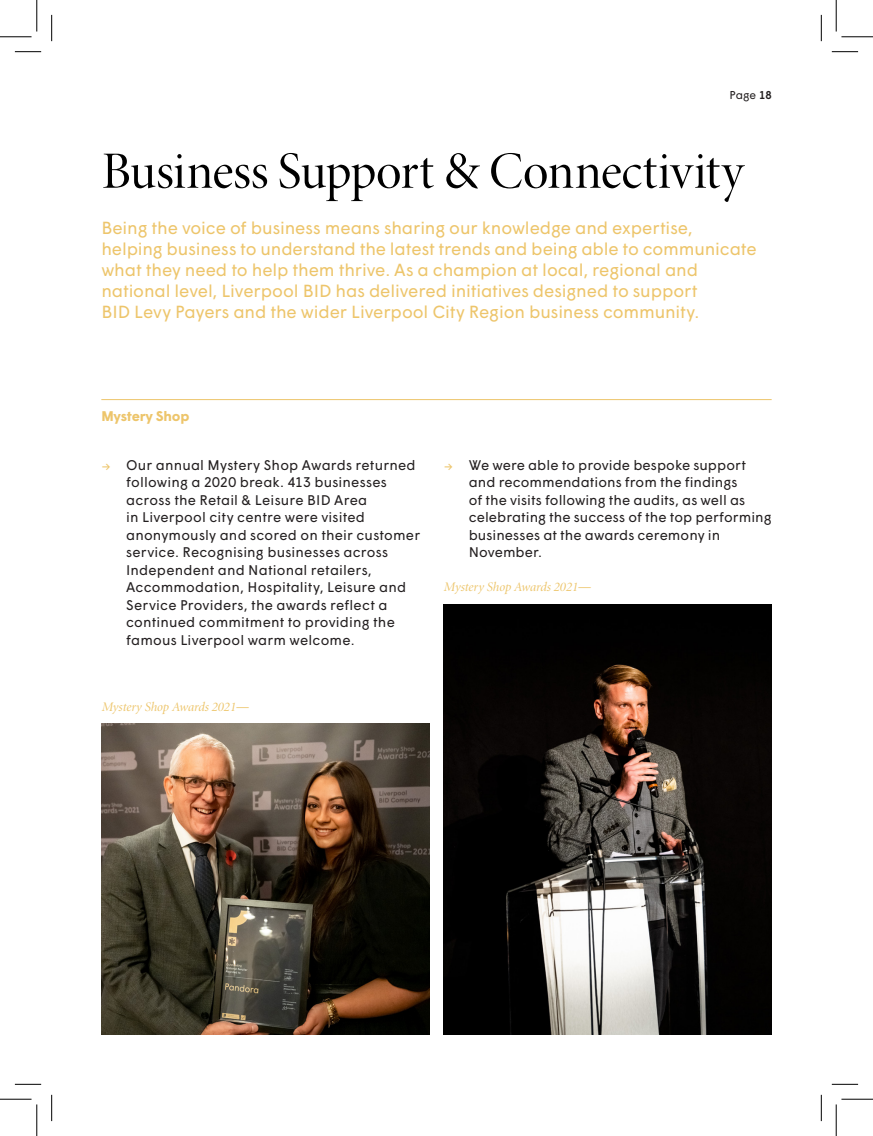
<style>
.page{position:relative;width:873px;height:1136px;background:#fff}
.page>*{position:absolute;margin:0;border:0;box-sizing:border-box;transform-origin:0 0}
.t1{font:52.5px "Minion Pro Disp";letter-spacing:-.005em;color:#000}
.t2{font:17.5px/21px "Wigrum";letter-spacing:-.005em;color:#edc56b}
.t3{font:14px/17.5px "Wigrum";letter-spacing:.01em;color:#231f20}
.t4{font:700 14px "Wigrum";letter-spacing:-.015em;color:#edc56b}
.t5{font:italic 13.12px "Minion Display";color:#edc56b}
.t6{font:11.38px "Wigrum";color:#231f20}
.s1{font-weight:500}
.s2{font-size:12.25px;color:#edc56b}
.s3{font-family:"Myriad Pro";font-style:normal}
</style>
<div class="page">
<img style="left:444px;top:604px;width:327px;height:430px">
<img style="left:101px;top:723px;width:328px;height:311px">
<hr style="left:101px;top:399px;width:670px;height:1px;background:#edc56b">
<svg style="left:15px;top:51px;width:26px;height:1px"></svg>
<svg style="left:831px;top:51px;width:26px;height:1px"></svg>
<svg style="left:15px;top:1083px;width:26px;height:1px"></svg>
<svg style="left:832px;top:1083px;width:25px;height:1px"></svg>
<svg style="left:51px;top:15px;width:1px;height:26px"></svg>
<svg style="left:51px;top:1094px;width:1px;height:26px"></svg>
<svg style="left:820px;top:15px;width:1px;height:26px"></svg>
<svg style="left:820px;top:1095px;width:1px;height:25px"></svg>
<hr style="left:0;top:36px;width:32px;height:1px;background:#000">
<hr style="left:841px;top:36px;width:31px;height:1px;background:#000">
<hr style="left:0;top:1098px;width:32px;height:1px;background:#000">
<hr style="left:841px;top:1098px;width:31px;height:1px;background:#000">
<hr style="left:36px;top:0;width:1px;height:31px;background:#000">
<hr style="left:36px;top:1104px;width:1px;height:31px;background:#000">
<hr style="left:835px;top:0;width:1px;height:31px;background:#000">
<hr style="left:835px;top:1104px;width:1px;height:31px;background:#000">
<p class="t6" style="left:729px;top:86px;width:43px">Page <span class="s1">18</span></p>
<p class="t1" style="left:101px;top:139px;width:643px">Business Support &amp; Connectivity</p>
<p class="t2" style="left:101px;top:216px;width:656px">Being the voice of business means sharing our knowledge and expertise, helping business to understand the latest trends and being able to communicate what they need to help them thrive. As a champion at local, regional and national level, Liverpool BID has delivered initiatives designed to support<br>BID Levy Payers and the wider Liverpool City Region business community.</p>
<p class="t4" style="left:101px;top:405px;width:90px">Mystery Shop</p>
<p class="t3" style="left:126px;top:455px;width:295px;text-indent:-25px"><span class="s2">→</span> Our annual Mystery Shop Awards returned following a 2020 break. 413 businesses across the Retail &amp; Leisure BID Area<br>in Liverpool city centre were visited anonymously and scored on their customer service. Recognising businesses across Independent and National retailers, Accommodation, Hospitality, Leisure and Service Providers, the awards reflect a continued commitment to providing the famous Liverpool warm welcome.</p>
<p class="t3" style="left:468px;top:455px;width:304px;text-indent:-25px"><span class="s2">→</span> We were able to provide bespoke support and recommendations from the findings<br>of the visits following the audits, as well as celebrating the success of the top performing businesses at the awards ceremony in November.</p>
<p class="t5" style="left:444px;top:580px;width:149px">Mystery Shop Awards 2021<span class="s3">—</span></p>
<p class="t5" style="left:102px;top:699px;width:149px">Mystery Shop Awards 2021<span class="s3">—</span></p>
</div>
